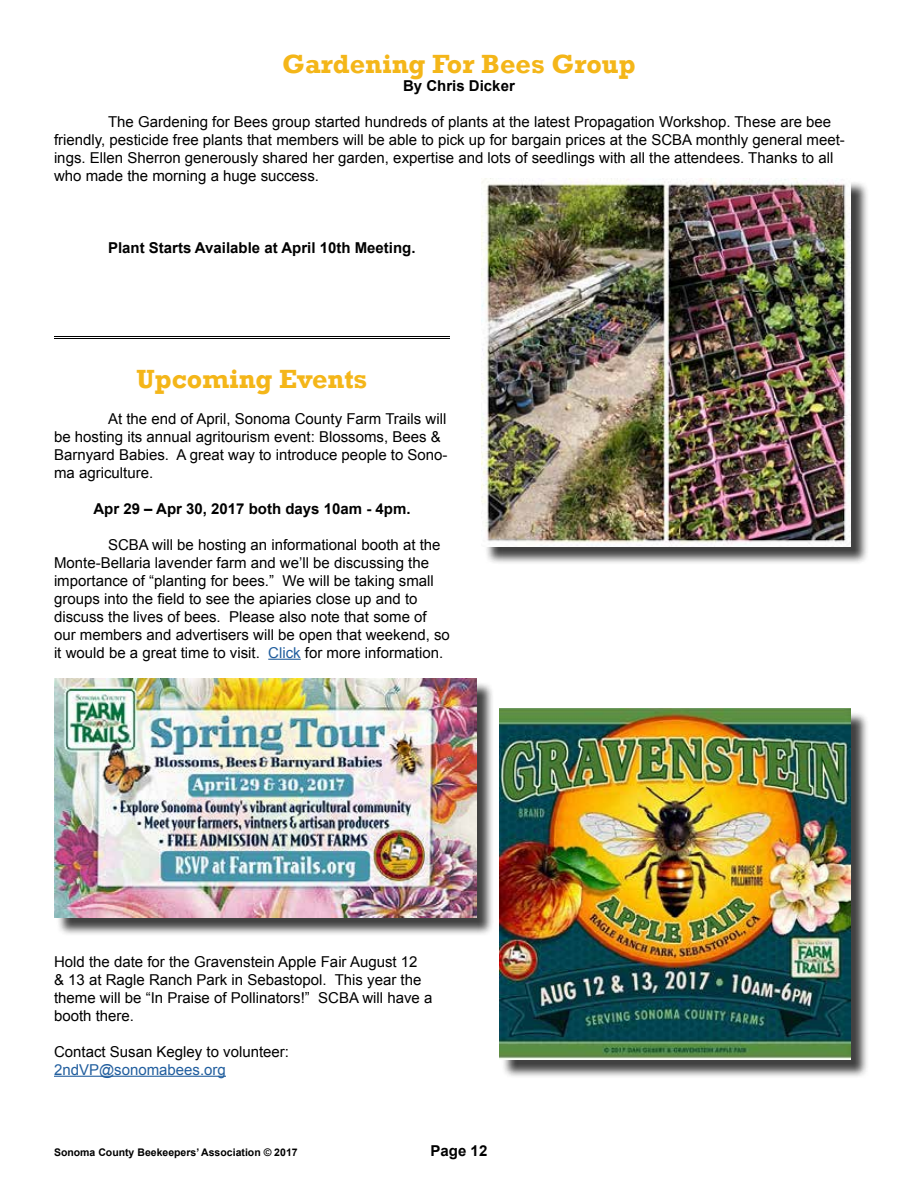
<style>
.page{position:relative;width:918px;height:1188px;background:#fff}
.page>*{position:absolute;margin:0;border:0;box-sizing:border-box;transform-origin:0 0}
.t1{font:700 27px "Rockwell";color:#f4b619}
.t2{font:15px/18px "Arial";color:#000}
.t3{font:700 15px "Arial";color:#000}
.t4{font:15px "Arial";color:#215e9e}
.t5{font:700 10.5px "Arial";color:#000}
.s1{color:#215e9e}
</style>
<div class="page">
<div style="left:484px;top:181px;width:385px;height:385px;background:#000;opacity:.75"></div>
<img style="left:482px;top:178px;width:368px;height:369px">
<hr style="left:268px;top:659px;width:33px;height:1px;background:#215e9e">
<hr style="left:54px;top:1076px;width:172px;height:1px;background:#215e9e">
<div style="left:56px;top:681px;width:439px;height:255px;background:#000;opacity:.75"></div>
<img style="left:54px;top:679px;width:422px;height:239px">
<hr style="left:54px;top:336px;width:396px;height:1px;background:#000">
<hr style="left:54px;top:338px;width:396px;height:1px;background:#000">
<div style="left:501px;top:711px;width:368px;height:367px;background:#000;opacity:.75"></div>
<img style="left:499px;top:709px;width:351px;height:351px">
<h1 class="t1" style="left:282px;top:47px;width:355px">Gardening For Bees Group</h1>
<p class="t3" style="left:403px;top:75px;width:113px">By Chris Dicker</p>
<p class="t2" style="left:54px;top:112px;width:792px;text-indent:54px">The Gardening for Bees group started hundreds of plants at the latest Propagation Workshop. These are bee friendly, pesticide free plants that members will be able to pick up for bargain prices at the SCBA monthly general meet&shy;ings. Ellen Sherron generously shared her garden, expertise and lots of seedlings with all the attendees. Thanks to all who made the morning a huge success.</p>
<p class="t3" style="left:108px;top:237px;width:309px">Plant Starts Available at April 10th Meeting.</p>
<h1 class="t1" style="left:137px;top:362px;width:232px">Upcoming Events</h1>
<p class="t2" style="left:54px;top:409px;width:395px;text-indent:54px">At the end of April, Sonoma County Farm Trails will be hosting its annual agritourism event: Blossoms, Bees &amp; Barnyard Babies. A great way to introduce people to Sono&shy;ma agriculture.</p>
<p class="t3" style="left:93px;top:498px;width:319px">Apr 29 – Apr 30, 2017 both days 10am - 4pm.</p>
<p class="t2" style="left:54px;top:535px;width:397px;text-indent:54px">SCBA will be hosting an informational booth at the Monte-Bellaria lavender farm and we’ll be discussing the importance of “planting for bees.” We will be taking small groups into the field to see the apiaries close up and to discuss the lives of bees. Please also note that some of our members and advertisers will be open that weekend, so it would be a great time to visit. <span class="s1">Click</span> for more information.</p>
<p class="t2" style="left:54px;top:952px;width:380px">Hold the date for the Gravenstein Apple Fair August 12<br>&amp; 13 at Ragle Ranch Park in Sebastopol. This year the theme will be “In Praise of Pollinators!” SCBA will have a booth there.</p>
<p class="t2" style="left:54px;top:1042px;width:237px">Contact Susan Kegley to volunteer:</p>
<p class="t4" style="left:54px;top:1059px;width:173px">2ndVP@sonomabees.org</p>
<p class="t5" style="left:54px;top:1145px;width:245px">Sonoma County Beekeepers’ Association © 2017</p>
<p class="t3" style="left:431px;top:1140px;width:58px">Page 12</p>
</div>
